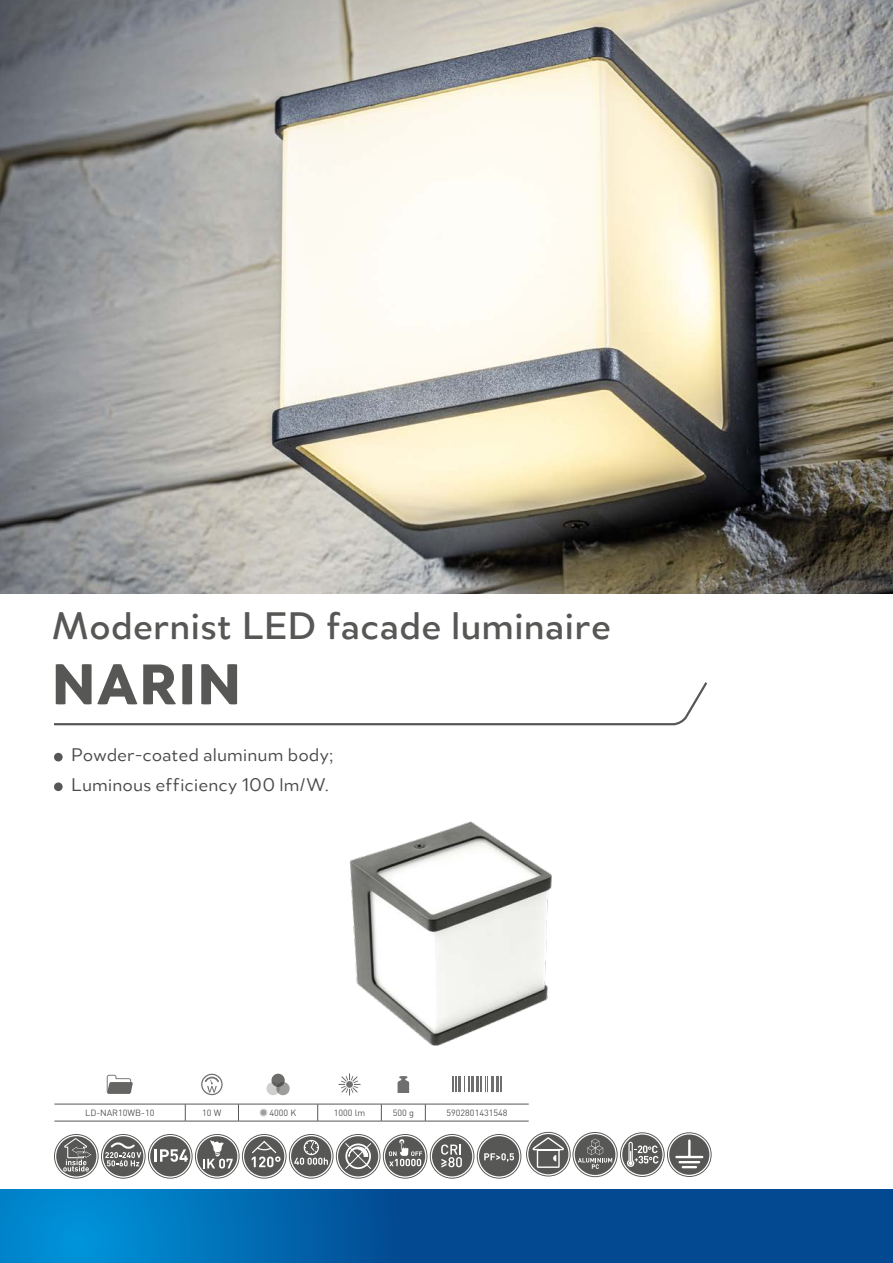
<style>
.page{position:relative;width:893px;height:1263px;background:#fff}
.page>*{position:absolute;margin:0;border:0;box-sizing:border-box;transform-origin:0 0}
.t1{font:900 60.9px "Merel";color:#575756}
.t2{font:500 41.1px "Merel";letter-spacing:-.005em;color:#575756}
.t3{font:19.65px/29.7px "Merel";color:#4a4a49}
.t4{font:9px "DIN Pro";color:#575756}
</style>
<div class="page">
<div style="left:0;top:1189px;width:893px;height:74px;background:#034991"></div>
<svg style="left:0;top:1189px;width:357px;height:74px;background:#0078be"></svg>
<img style="left:0;top:0;width:893px;height:594px">
<svg style="left:54px;top:682px;width:654px;height:44px"></svg>
<img style="left:349px;top:821px;width:203px;height:225px">
<svg style="left:430px;top:1134px;width:44px;height:45px"></svg>
<div style="left:431px;top:1135px;width:42px;height:43px;border:1px solid #fff;border-radius:50%"></div>
<svg style="left:441px;top:1144px;width:21px;height:23px"></svg>
<svg style="left:477px;top:1134px;width:44px;height:44px"></svg>
<div style="left:478px;top:1135px;width:42px;height:43px;border:1px solid #fff;border-radius:50%"></div>
<svg style="left:484px;top:1152px;width:30px;height:10px"></svg>
<svg style="left:383px;top:1134px;width:44px;height:45px"></svg>
<div style="left:384px;top:1135px;width:42px;height:43px;border:1px solid #fff;border-radius:50%"></div>
<svg style="left:386px;top:1139px;width:36px;height:27px"></svg>
<svg style="left:336px;top:1134px;width:44px;height:44px"></svg>
<div style="left:337px;top:1135px;width:43px;height:43px;border:1px solid #fff;border-radius:50%"></div>
<svg style="left:345px;top:1142px;width:27px;height:28px"></svg>
<svg style="left:289px;top:1134px;width:44px;height:45px"></svg>
<div style="left:290px;top:1135px;width:43px;height:43px;border:1px solid #fff;border-radius:50%"></div>
<svg style="left:294px;top:1139px;width:34px;height:26px"></svg>
<svg style="left:242px;top:1134px;width:45px;height:45px"></svg>
<div style="left:243px;top:1135px;width:43px;height:43px;border:1px solid #fff;border-radius:50%"></div>
<svg style="left:251px;top:1140px;width:30px;height:27px"></svg>
<svg style="left:148px;top:1134px;width:45px;height:45px"></svg>
<div style="left:149px;top:1135px;width:43px;height:43px;border:1px solid #fff;border-radius:50%"></div>
<svg style="left:155px;top:1149px;width:33px;height:13px"></svg>
<svg style="left:195px;top:1134px;width:45px;height:45px"></svg>
<div style="left:196px;top:1135px;width:43px;height:43px;border:1px solid #fff;border-radius:50%"></div>
<svg style="left:203px;top:1140px;width:30px;height:28px"></svg>
<svg style="left:101px;top:1134px;width:45px;height:45px"></svg>
<div style="left:102px;top:1135px;width:43px;height:43px;border:1px solid #fff;border-radius:50%"></div>
<svg style="left:105px;top:1141px;width:36px;height:25px"></svg>
<svg style="left:54px;top:1134px;width:45px;height:45px"></svg>
<div style="left:55px;top:1135px;width:43px;height:43px;border:1px solid #fff;border-radius:50%"></div>
<svg style="left:63px;top:1138px;width:28px;height:33px"></svg>
<svg style="left:526px;top:1132px;width:45px;height:44px"></svg>
<div style="left:527px;top:1133px;width:43px;height:42px;border:1px solid #fff;border-radius:50%"></div>
<svg style="left:532px;top:1137px;width:32px;height:31px"></svg>
<svg style="left:620px;top:1132px;width:45px;height:45px"></svg>
<div style="left:621px;top:1133px;width:43px;height:43px;border:1px solid #fff;border-radius:50%"></div>
<svg style="left:627px;top:1142px;width:31px;height:25px"></svg>
<svg style="left:667px;top:1132px;width:45px;height:45px"></svg>
<div style="left:668px;top:1133px;width:43px;height:43px;border:1px solid #fff;border-radius:50%"></div>
<hr style="left:676px;top:1156px;width:26px;height:2px;background:#fff">
<svg style="left:680px;top:1140px;width:19px;height:28px"></svg>
<svg style="left:572px;top:1132px;width:46px;height:45px"></svg>
<div style="left:573px;top:1133px;width:44px;height:43px;border:1px solid #fff;border-radius:50%"></div>
<svg style="left:578px;top:1139px;width:34px;height:30px"></svg>
<hr style="left:54px;top:1104px;width:131px;height:1px;background:#575756">
<hr style="left:185px;top:1104px;width:53px;height:1px;background:#575756">
<svg style="left:185px;top:1104px;width:1px;height:17px"></svg>
<hr style="left:185px;top:1121px;width:53px;height:1px;background:#575756">
<hr style="left:238px;top:1104px;width:80px;height:1px;background:#575756">
<svg style="left:238px;top:1104px;width:1px;height:17px"></svg>
<hr style="left:318px;top:1104px;width:63px;height:1px;background:#575756">
<svg style="left:317px;top:1104px;width:1px;height:17px"></svg>
<hr style="left:381px;top:1104px;width:44px;height:1px;background:#575756">
<svg style="left:381px;top:1104px;width:1px;height:17px"></svg>
<hr style="left:425px;top:1104px;width:104px;height:1px;background:#575756">
<svg style="left:425px;top:1104px;width:1px;height:17px"></svg>
<hr style="left:54px;top:1121px;width:131px;height:1px;background:#575756">
<hr style="left:238px;top:1121px;width:80px;height:1px;background:#575756">
<hr style="left:318px;top:1121px;width:63px;height:1px;background:#575756">
<hr style="left:381px;top:1121px;width:44px;height:1px;background:#575756">
<hr style="left:425px;top:1121px;width:104px;height:1px;background:#575756">
<svg style="left:107px;top:1075px;width:26px;height:19px"></svg>
<svg style="left:201px;top:1074px;width:22px;height:21px"></svg>
<div style="left:271px;top:1074px;width:14px;height:13px;background:#6d6d6c;border-radius:50%"></div>
<svg style="left:276px;top:1082px;width:14px;height:13px"></svg>
<svg style="left:266px;top:1082px;width:14px;height:13px"></svg>
<svg style="left:338px;top:1073px;width:23px;height:22px"></svg>
<div style="left:346px;top:1081px;width:7px;height:7px;background:#706f6f;border-radius:50%"></div>
<svg style="left:398px;top:1076px;width:11px;height:17px"></svg>
<hr style="left:476px;top:1077px;width:3px;height:15px;background:#706f6f">
<svg style="left:452px;top:1077px;width:22px;height:15px"></svg>
<svg style="left:480px;top:1077px;width:22px;height:15px"></svg>
<svg style="left:260px;top:1109px;width:7px;height:7px"></svg>
<div style="left:54px;top:753px;width:9px;height:8px;background:#575756;border-radius:50%"></div>
<div style="left:54px;top:782px;width:9px;height:9px;background:#575756;border-radius:50%"></div>
<h2 class="t2" style="left:52px;top:594px;width:561px">Modernist LED facade luminaire</h2>
<h1 class="t1" style="left:52px;top:633px;width:191px">NARIN</h1>
<p class="t3" style="left:71px;top:739px;width:263px">Powder-coated aluminum body;<br>Luminous efficiency 100 lm/W.</p>
<p class="t4" style="left:85px;top:1107px;width:71px">LD-NAR10WB-10</p>
<p class="t4" style="left:202px;top:1107px;width:21px">10 W</p>
<p class="t4" style="left:270px;top:1107px;width:28px">4000 K</p>
<p class="t4" style="left:334px;top:1107px;width:33px">1000 lm</p>
<p class="t4" style="left:393px;top:1107px;width:23px">500 g</p>
<p class="t4" style="left:446px;top:1107px;width:63px">5902801431548</p>
</div>
